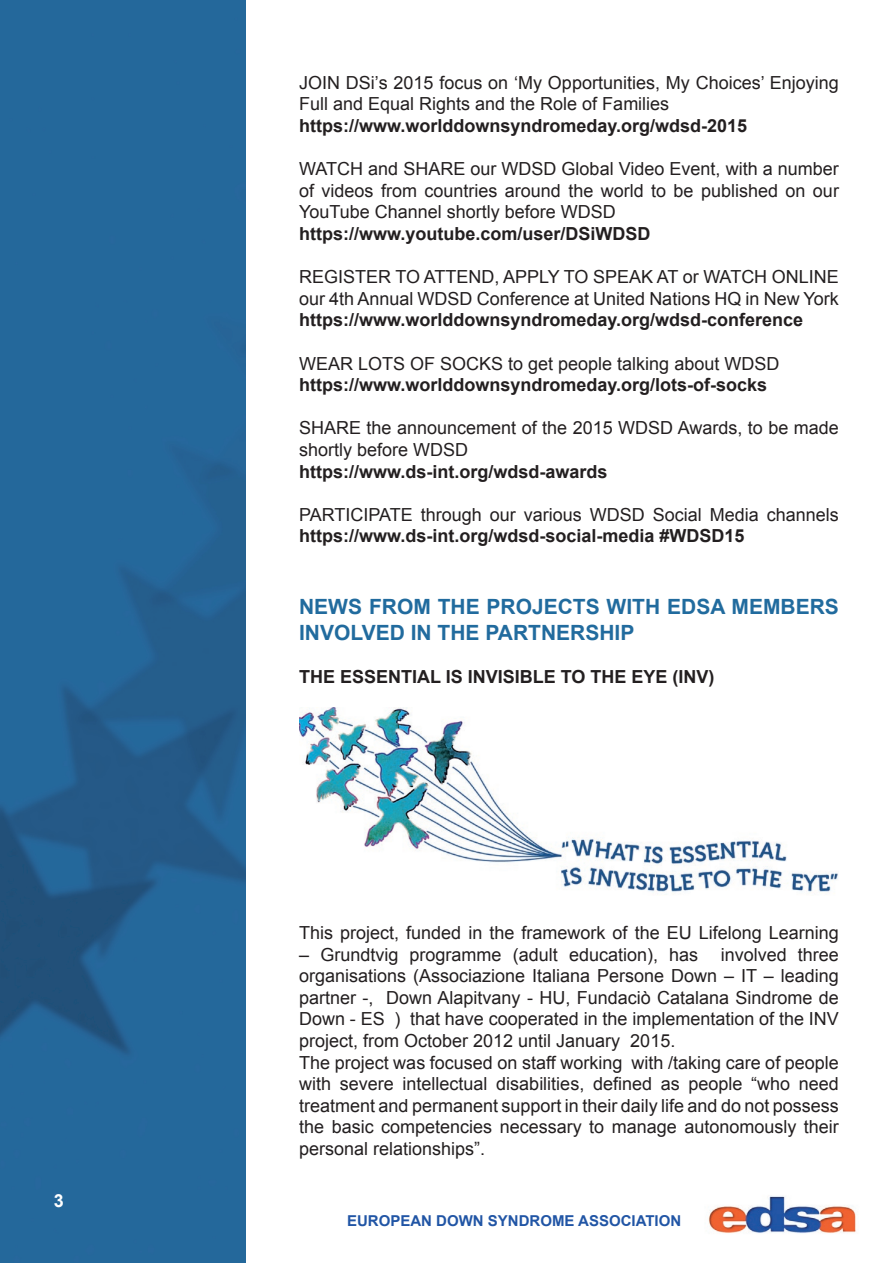
<style>
.page{position:relative;width:893px;height:1263px;background:#fff}
.page>*{position:absolute;margin:0;border:0;box-sizing:border-box;transform-origin:0 0}
.t1{font:700 21px/25.2px "Arial";color:#216b9e}
.t2{font:18px/21.6px "Arial";color:#231f20}
.t3{font:700 18px "Arial";color:#231f20}
.t4{font:700 18px "Arial";color:#fff}
.t5{font:700 15px "Arial";color:#2155a5}
.s1{font-weight:700}
</style>
<div class="page">
<img style="left:708px;top:1196px;width:148px;height:38px">
<img style="left:0;top:0;width:245px;height:1263px">
<img style="left:299px;top:708px;width:539px;height:185px">
<p class="t4" style="left:54px;top:1189px;width:12px">3</p>
<p class="t2" style="left:299px;top:72px;width:541px">JOIN DSi’s 2015 focus on ‘My Opportunities, My Choices’ Enjoying<br>Full and Equal Rights and the Role of Families</p>
<p class="t3" style="left:299px;top:114px;width:450px">https://www.worlddownsyndromeday.org/wdsd-2015</p>
<p class="t2" style="left:299px;top:158px;width:541px;text-align:justify">WATCH and SHARE our WDSD Global Video Event, with a number of videos from countries around the world to be published on our YouTube Channel shortly before WDSD</p>
<p class="t3" style="left:299px;top:222px;width:353px">https://www.youtube.com/user/DSiWDSD</p>
<p class="t2" style="left:299px;top:266px;width:541px">REGISTER TO ATTEND, APPLY TO SPEAK AT or WATCH ONLINE our 4th Annual WDSD Conference at United Nations HQ in New York</p>
<p class="t3" style="left:299px;top:308px;width:506px">https://www.worlddownsyndromeday.org/wdsd-conference</p>
<p class="t2" style="left:299px;top:353px;width:482px">WEAR LOTS OF SOCKS to get people talking about WDSD</p>
<p class="t3" style="left:299px;top:373px;width:470px">https://www.worlddownsyndromeday.org/lots-of-socks</p>
<p class="t2" style="left:299px;top:417px;width:541px">SHARE the announcement of the 2015 WDSD Awards, to be made shortly before WDSD</p>
<p class="t3" style="left:299px;top:459px;width:310px">https://www.ds-int.org/wdsd-awards</p>
<p class="t2" style="left:299px;top:504px;width:541px">PARTICIPATE through our various WDSD Social Media channels <span class="s1">https://www.ds-int.org/wdsd-social-media #WDSD15</span></p>
<p class="t1" style="left:299px;top:595px;width:541px">NEWS FROM THE PROJECTS WITH EDSA MEMBERS<br>INVOLVED IN THE PARTNERSHIP</p>
<p class="t3" style="left:299px;top:664px;width:417px">THE ESSENTIAL IS INVISIBLE TO THE EYE (INV)</p>
<p class="t2" style="left:299px;top:922px;width:541px">This project, funded in the framework of the EU Lifelong Learning</p>
<p class="t2" style="left:299px;top:944px;width:541px;text-align:justify">– Grundtvig programme (adult education), has involved three organisations (Associazione Italiana Persone Down – IT – leading partner -, Down Alapitvany - HU, Fundaciò Catalana Sindrome de Down - ES ) that have cooperated in the implementation of the INV project, from October 2012 until January 2015.</p>
<p class="t2" style="left:299px;top:1052px;width:541px;text-align:justify">The project was focused on staff working with /taking care of people with severe intellectual disabilities, defined as people “who need treatment and permanent support in their daily life and do not possess the basic competencies necessary to manage autonomously their personal relationships”.</p>
<p class="t5" style="left:347px;top:1210px;width:336px">EUROPEAN DOWN SYNDROME ASSOCIATION</p>
</div>
